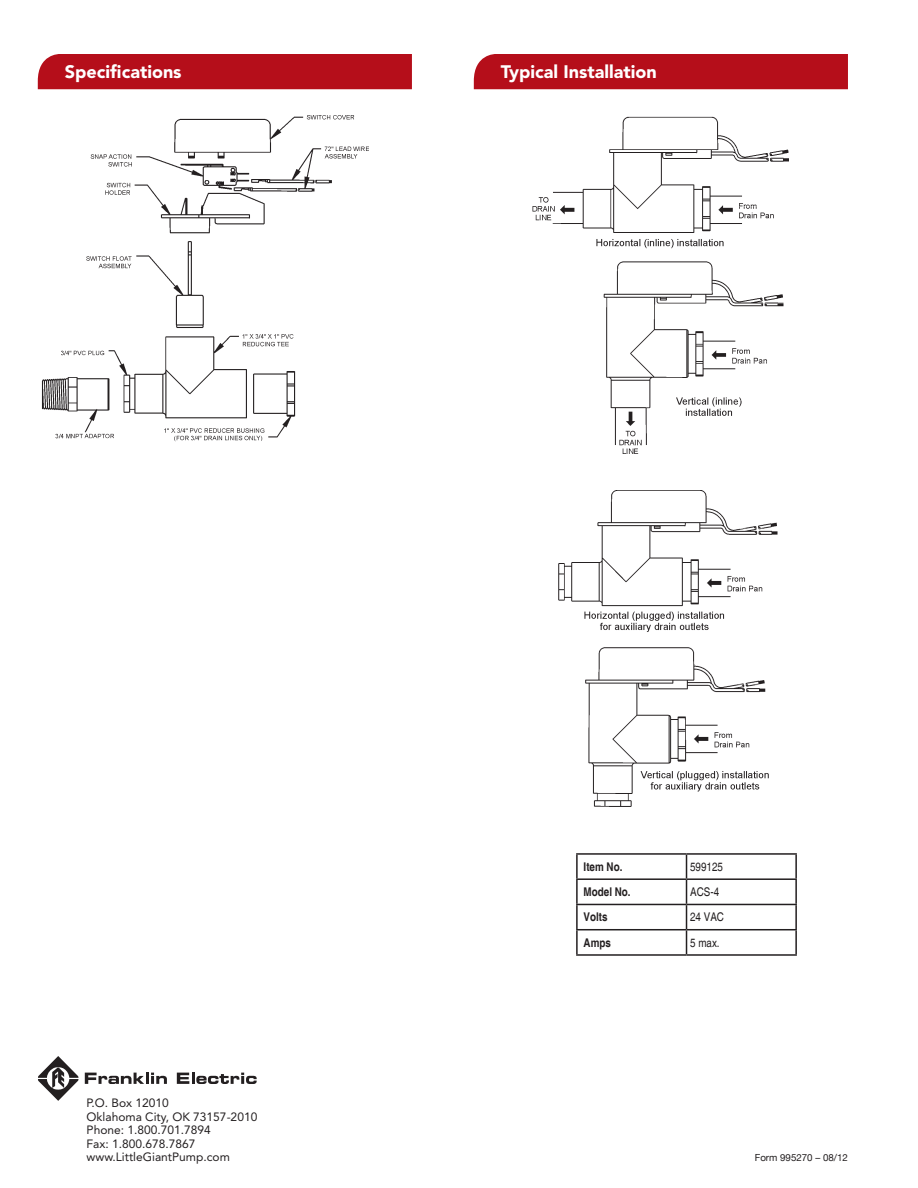
<style>
.page{position:relative;width:918px;height:1188px;background:#fff}
.page>*{position:absolute;margin:0;border:0;box-sizing:border-box;transform-origin:0 0}
.t1{font:900 18px "Avenir";color:#fff}
.t2{font:12px/13.5px "Avenir";color:#231f20}
.t3{font:700 condensed 12px "Helvetica";color:#231f20}
.t4{font:condensed 12px "Helvetica";color:#231f20}
.t5{font:9.75px "Helvetica Neue";color:#231f20}
</style>
<div class="page">
<div style="left:38px;top:54px;width:374px;height:35px;background:#b50e1a"></div>
<svg style="left:85px;top:1073px;width:82px;height:11px"></svg>
<svg style="left:177px;top:1073px;width:80px;height:11px"></svg>
<svg style="left:38px;top:1056px;width:40px;height:45px"></svg>
<div style="left:474px;top:54px;width:374px;height:35px;background:#b50e1a"></div>
<img style="left:41px;top:115px;width:328px;height:327px">
<div style="left:99px;top:169px;width:35px;height:6px;background:#fff"></div>
<div style="left:97px;top:197px;width:35px;height:6px;background:#fff"></div>
<div style="left:99px;top:270px;width:35px;height:6px;background:#fff"></div>
<div style="left:71px;top:357px;width:35px;height:5px;background:#fff"></div>
<div style="left:74px;top:440px;width:41px;height:5px;background:#fff"></div>
<div style="left:239px;top:348px;width:42px;height:6px;background:#fff"></div>
<div style="left:321px;top:161px;width:42px;height:6px;background:#fff"></div>
<div style="left:302px;top:122px;width:42px;height:6px;background:#fff"></div>
<img style="left:533px;top:116px;width:256px;height:337px">
<hr style="left:576px;top:853px;width:111px;height:2px;background:#231f20">
<hr style="left:576px;top:855px;width:2px;height:23px;background:#231f20">
<hr style="left:687px;top:853px;width:110px;height:2px;background:#231f20">
<hr style="left:795px;top:855px;width:2px;height:23px;background:#231f20">
<hr style="left:576px;top:878px;width:111px;height:2px;background:#231f20">
<hr style="left:576px;top:880px;width:2px;height:24px;background:#231f20">
<hr style="left:687px;top:878px;width:110px;height:2px;background:#231f20">
<hr style="left:795px;top:880px;width:2px;height:24px;background:#231f20">
<hr style="left:576px;top:904px;width:111px;height:1px;background:#231f20">
<hr style="left:576px;top:905px;width:2px;height:24px;background:#231f20">
<hr style="left:687px;top:904px;width:110px;height:1px;background:#231f20">
<hr style="left:795px;top:905px;width:2px;height:24px;background:#231f20">
<hr style="left:576px;top:929px;width:111px;height:1px;background:#231f20">
<hr style="left:576px;top:930px;width:2px;height:24px;background:#231f20">
<hr style="left:687px;top:929px;width:110px;height:1px;background:#231f20">
<svg style="left:577px;top:854px;width:219px;height:100px"></svg>
<hr style="left:795px;top:930px;width:2px;height:24px;background:#231f20">
<hr style="left:576px;top:954px;width:111px;height:2px;background:#231f20">
<hr style="left:687px;top:954px;width:110px;height:2px;background:#231f20">
<img style="left:558px;top:491px;width:220px;height:316px">
<h1 class="t1" style="left:65px;top:61px;width:118px">Specifications</h1>
<h1 class="t1" style="left:501px;top:61px;width:158px">Typical Installation</h1>
<p class="t2" style="left:87px;top:1096px;width:172px">P.O. Box 12010<br>Oklahoma City, OK 73157-2010<br>Phone: 1.800.701.7894<br>Fax: 1.800.678.7867 www.LittleGiantPump.com</p>
<p class="t3" style="left:584px;top:859px;width:40px">Item No.</p>
<p class="t4" style="left:690px;top:860px;width:34px">599125</p>
<p class="t3" style="left:584px;top:885px;width:49px">Model No.</p>
<p class="t4" style="left:690px;top:885px;width:30px">ACS-4</p>
<p class="t3" style="left:584px;top:910px;width:26px">Volts</p>
<p class="t4" style="left:690px;top:910px;width:35px">24 VAC</p>
<p class="t3" style="left:584px;top:935px;width:29px">Amps</p>
<p class="t4" style="left:690px;top:935px;width:31px">5 max.</p>
<p class="t5" style="left:755px;top:1152px;width:95px">Form 995270 – 08/12</p>
</div>
